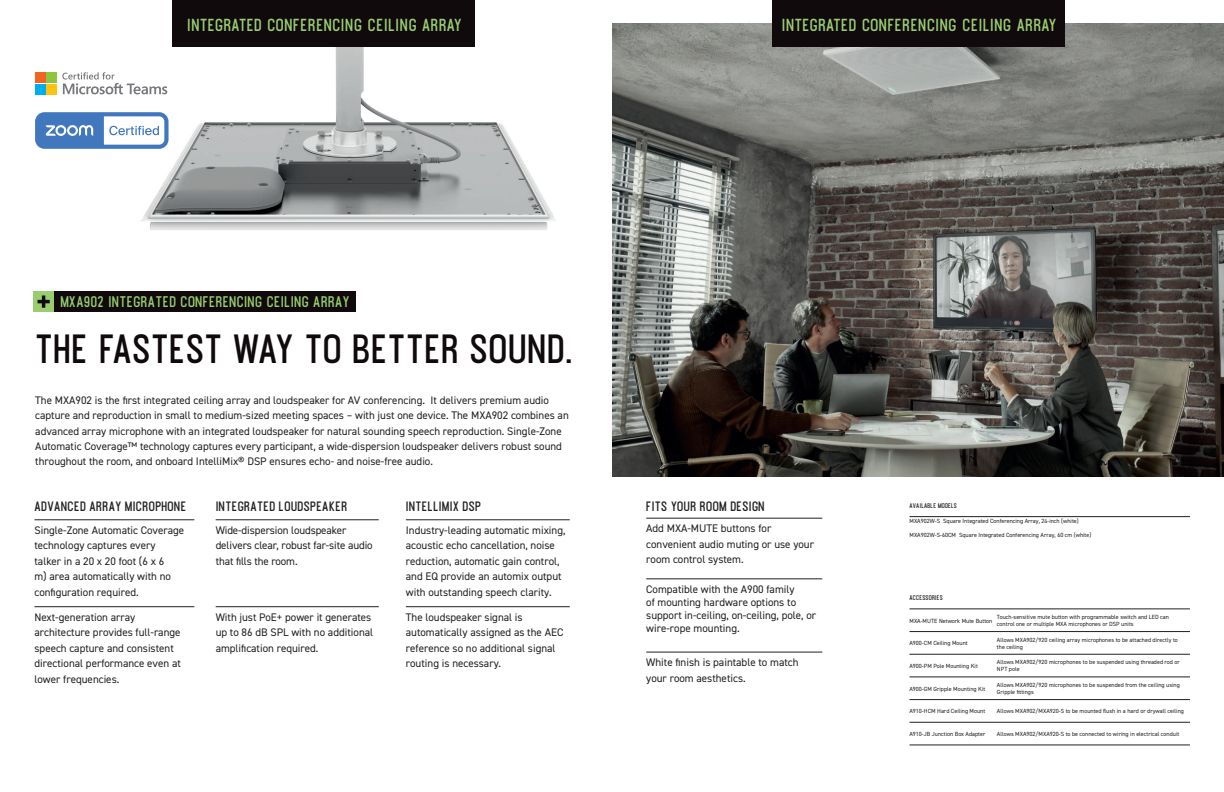
<style>
.page{position:relative;width:1224px;height:792px;background:#fff}
.page>*{position:absolute;margin:0;border:0;box-sizing:border-box;transform-origin:0 0}
.t1{font:700 36px "Ostrich Proper";letter-spacing:-.015em;color:#110a0c}
.t2{font:700 15.4px "Ostrich Proper";color:#99cd6f}
.t3{font:700 13.6px "Ostrich Proper";color:#99cd6f}
.t4{font:700 12px "Ostrich Proper";color:#231f20}
.t5{font:11px/15.4px "DIN2014";color:#231f20}
.t6{font:6px/7px "DIN2014";color:#231f20}
.t7{font:700 6px "Ostrich Proper";color:#231f20}
</style>
<div class="page">
<hr style="left:34px;top:607px;width:160px;height:1px;background:#231f20">
<hr style="left:216px;top:607px;width:163px;height:1px;background:#231f20">
<hr style="left:406px;top:607px;width:164px;height:1px;background:#231f20">
<hr style="left:34px;top:520px;width:160px;height:1px;background:#231f20">
<hr style="left:216px;top:520px;width:163px;height:1px;background:#231f20">
<hr style="left:406px;top:520px;width:164px;height:1px;background:#231f20">
<img style="left:612px;top:23px;width:612px;height:454px">
<img style="left:41px;top:0;width:583px;height:333px">
<div style="left:772px;top:0;width:293px;height:46px;background:#110a0c"></div>
<div style="left:173px;top:0;width:302px;height:46px;background:#110a0c"></div>
<hr style="left:909px;top:516px;width:281px;height:1px;background:#231f20">
<hr style="left:909px;top:631px;width:88px;height:1px;background:#231f20">
<hr style="left:997px;top:631px;width:193px;height:1px;background:#231f20">
<hr style="left:909px;top:654px;width:88px;height:1px;background:#231f20">
<hr style="left:997px;top:654px;width:193px;height:1px;background:#231f20">
<hr style="left:909px;top:677px;width:88px;height:1px;background:#231f20">
<hr style="left:997px;top:677px;width:193px;height:1px;background:#231f20">
<hr style="left:909px;top:699px;width:88px;height:1px;background:#231f20">
<hr style="left:997px;top:699px;width:193px;height:1px;background:#231f20">
<hr style="left:909px;top:722px;width:88px;height:1px;background:#231f20">
<hr style="left:997px;top:722px;width:193px;height:1px;background:#231f20">
<hr style="left:909px;top:745px;width:88px;height:1px;background:#231f20">
<hr style="left:997px;top:745px;width:193px;height:1px;background:#231f20">
<hr style="left:909px;top:609px;width:88px;height:1px;background:#231f20">
<hr style="left:997px;top:609px;width:193px;height:1px;background:#231f20">
<hr style="left:646px;top:579px;width:176px;height:1px;background:#231f20">
<hr style="left:646px;top:652px;width:176px;height:1px;background:#231f20">
<hr style="left:646px;top:518px;width:176px;height:1px;background:#231f20">
<div style="left:54px;top:291px;width:302px;height:21px;background:#110a0c"></div>
<div style="left:33px;top:291px;width:21px;height:21px;background:#99cd6f"></div>
<svg style="left:38px;top:295px;width:12px;height:13px"></svg>
<div style="left:35px;top:73px;width:10px;height:10px;background:#f36421"></div>
<div style="left:46px;top:73px;width:10px;height:10px;background:#8bc63e"></div>
<div style="left:35px;top:84px;width:10px;height:10px;background:#00aeef"></div>
<div style="left:46px;top:84px;width:10px;height:10px;background:#fec210"></div>
<svg style="left:62px;top:72px;width:105px;height:22px"></svg>
<svg style="left:35px;top:112px;width:134px;height:37px"></svg>
<h2 class="t2" style="left:187px;top:15px;width:277px">INTEGRATED CONFERENCING CEILING ARRAY</h2>
<h2 class="t2" style="left:782px;top:15px;width:277px">INTEGRATED CONFERENCING CEILING ARRAY</h2>
<p class="t3" style="left:61px;top:293px;width:291px">MXA902 INTEGRATED CONFERENCING CEILING ARRAY</p>
<h1 class="t1" style="left:35px;top:325px;width:540px">THE FASTEST WAY TO BETTER SOUND.</h1>
<p class="t5" style="left:35px;top:392px;width:535px">The MXA902 is the first integrated ceiling array and loudspeaker for AV conferencing. It delivers premium audio capture and reproduction in small to medium-sized meeting spaces – with just one device. The MXA902 combines an advanced array microphone with an integrated loudspeaker for natural sounding speech reproduction. Single-Zone Automatic Coverage™ technology captures every participant, a wide-dispersion loudspeaker delivers robust sound throughout the room, and onboard IntelliMix® DSP ensures echo- and noise-free audio.</p>
<p class="t4" style="left:34px;top:499px;width:154px">ADVANCED ARRAY MICROPHONE</p>
<p class="t4" style="left:216px;top:499px;width:133px">INTEGRATED LOUDSPEAKER</p>
<p class="t4" style="left:406px;top:499px;width:77px">INTELLIMIX DSP</p>
<p class="t5" style="left:34px;top:522px;width:151px">Single-Zone Automatic Coverage technology captures every talker in a 20 x 20 foot (6 x 6<br>m) area automatically with no configuration required.</p>
<p class="t5" style="left:216px;top:522px;width:158px">Wide-dispersion loudspeaker delivers clear, robust far-site audio that fills the room.</p>
<p class="t5" style="left:406px;top:522px;width:161px">Industry-leading automatic mixing, acoustic echo cancellation, noise reduction, automatic gain control, and EQ provide an automix output with outstanding speech clarity.</p>
<p class="t5" style="left:34px;top:609px;width:148px">Next-generation array architecture provides full-range speech capture and consistent directional performance even at lower frequencies.</p>
<p class="t5" style="left:216px;top:609px;width:159px">With just PoE+ power it generates up to 86 dB SPL with no additional amplification required.</p>
<p class="t5" style="left:406px;top:609px;width:159px">The loudspeaker signal is automatically assigned as the AEC reference so no additional signal routing is necessary.</p>
<p class="t4" style="left:646px;top:499px;width:120px">FITS YOUR ROOM DESIGN</p>
<p class="t5" style="left:646px;top:521px;width:169px">Add MXA-MUTE buttons for convenient audio muting or use your room control system.</p>
<p class="t5" style="left:646px;top:583px;width:171px;line-height:13px">Compatible with the A900 family<br>of mounting hardware options to support in-ceiling, on-ceiling, pole, or wire-rope mounting.</p>
<p class="t5" style="left:646px;top:655px;width:154px">White finish is paintable to match your room aesthetics.</p>
<p class="t7" style="left:909px;top:501px;width:49px">AVAILABLE MODELS</p>
<p class="t6" style="left:909px;top:518px;width:171px">MXA902W-S Square Integrated Conferencing Array, 24-inch (white)</p>
<p class="t6" style="left:909px;top:532px;width:183px">MXA902W-S-60CM Square Integrated Conferencing Array, 60 cm (white)</p>
<p class="t7" style="left:909px;top:594px;width:35px">ACCESSORIES</p>
<p class="t6" style="left:909px;top:617px;width:84px">MXA-MUTE Network Mute Button</p>
<p class="t6" style="left:997px;top:613px;width:173px">Touch-sensitive mute button with programmable switch and LED can control one or multiple MXA microphones or DSP units</p>
<p class="t6" style="left:909px;top:640px;width:60px">A900-CM Ceiling Mount</p>
<p class="t6" style="left:997px;top:636px;width:182px">Allows MXA902/920 ceiling array microphones to be attached directly to the ceiling</p>
<p class="t6" style="left:909px;top:662px;width:70px">A900-PM Pole Mounting Kit</p>
<p class="t6" style="left:997px;top:659px;width:184px">Allows MXA902/920 microphones to be suspended using threaded rod or<br>NPT pole</p>
<p class="t6" style="left:909px;top:685px;width:77px">A900-GM Gripple Mounting Kit</p>
<p class="t6" style="left:997px;top:681px;width:184px">Allows MXA902/920 microphones to be suspended from the ceiling using<br>Gripple fittings</p>
<p class="t6" style="left:909px;top:708px;width:77px">A910-HCM Hard Ceiling Mount</p>
<p class="t6" style="left:997px;top:708px;width:189px">Allows MXA902/MXA920-S to be mounted flush in a hard or drywall ceiling</p>
<p class="t6" style="left:909px;top:730px;width:77px">A910-JB Junction Box Adapter</p>
<p class="t6" style="left:997px;top:730px;width:184px">Allows MXA902/MXA920-S to be connected to wiring in electrical conduit</p>
</div>
